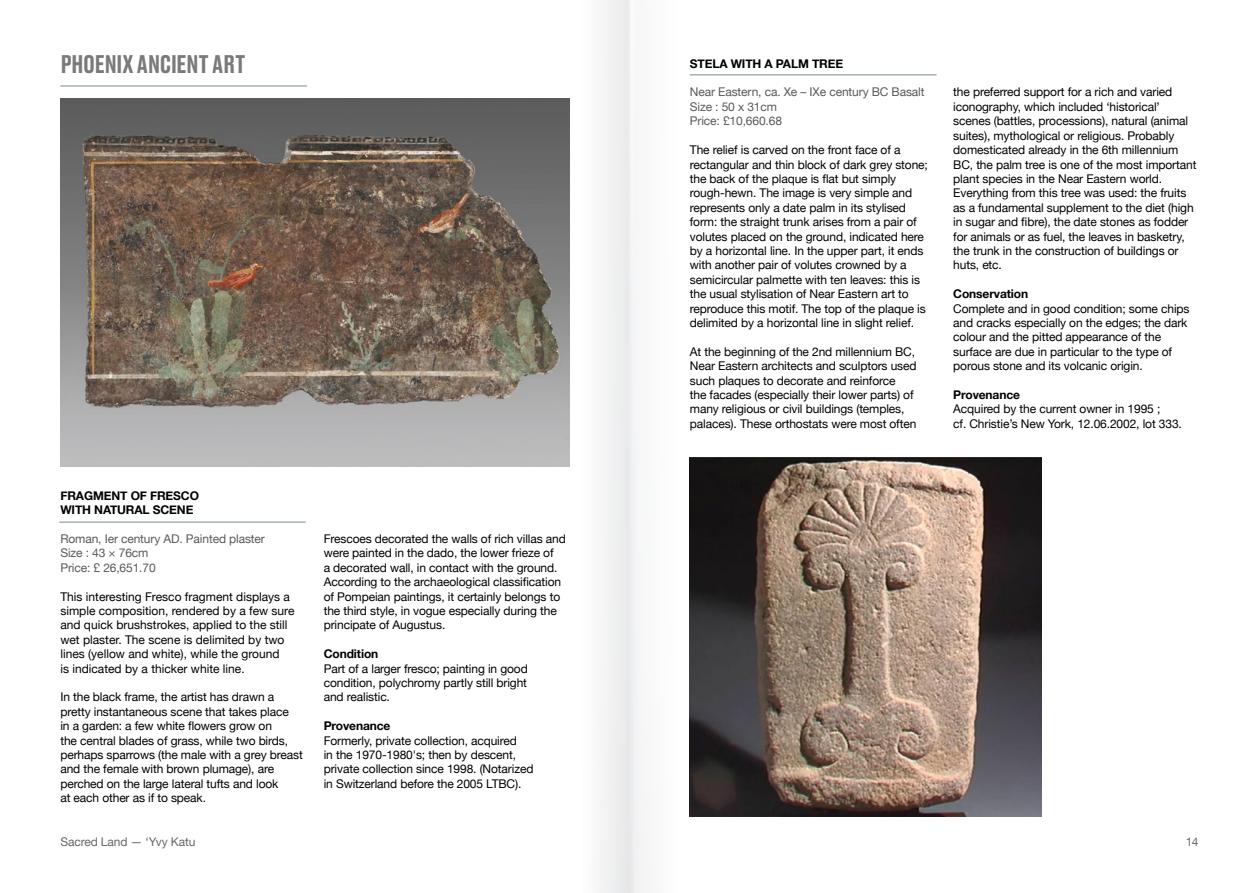
<style>
.page{position:relative;width:1259px;height:893px;background:#fff}
.page>*{position:absolute;margin:0;border:0;box-sizing:border-box;transform-origin:0 0}
.t1{font:500 24px "Druk Text Trial";letter-spacing:-.005em;color:#58595b}
.t2{font:12px/14.4px "Helvetica Neue";letter-spacing:-.01em;color:#000}
.t3{font:12px/14.4px "Helvetica Neue";letter-spacing:-.01em;color:#58595b}
.t4{font:700 12px/14.4px "Helvetica Neue";letter-spacing:-.01em;color:#000}
</style>
<div class="page">
<hr style="left:60px;top:86px;width:247px;height:1px;background:#768a90">
<hr style="left:59px;top:522px;width:247px;height:1px;background:#768a90">
<img style="left:60px;top:99px;width:509px;height:368px">
<hr style="left:690px;top:74px;width:246px;height:1px;background:#768a90">
<img style="left:690px;top:458px;width:351px;height:358px">
<h1 class="t1" style="left:60px;top:55px;width:186px">PHOENIX ANCIENT ART</h1>
<p class="t4" style="left:60px;top:489px;width:140px">FRAGMENT OF FRESCO<br>WITH NATURAL SCENE</p>
<p class="t3" style="left:60px;top:532px;width:206px">Roman, Ier century AD. Painted plaster<br>Size : 43 × 76cm<br>Price: £ 26,651.70</p>
<p class="t2" style="left:60px;top:590px;width:236px">This interesting Fresco fragment displays a simple composition, rendered by a few sure and quick brushstrokes, applied to the still wet plaster. The scene is delimited by two lines (yellow and white), while the ground<br>is indicated by a thicker white line.</p>
<p class="t2" style="left:60px;top:691px;width:244px">In the black frame, the artist has drawn a pretty instantaneous scene that takes place<br>in a garden: a few white flowers grow on<br>the central blades of grass, while two birds, perhaps sparrows (the male with a grey breast and the female with brown plumage), are perched on the large lateral tufts and look<br>at each other as if to speak.</p>
<p class="t2" style="left:324px;top:532px;width:244px">Frescoes decorated the walls of rich villas and were painted in the dado, the lower frieze of<br>a decorated wall, in contact with the ground.<br>According to the archaeological classification of Pompeian paintings, it certainly belongs to the third style, in vogue especially during the principate of Augustus.</p>
<p class="t4" style="left:324px;top:647px;width:56px">Condition</p>
<p class="t2" style="left:324px;top:662px;width:205px;text-align:justify">Part of a larger fresco; painting in good condition, polychromy partly still bright and realistic.</p>
<p class="t4" style="left:324px;top:719px;width:68px">Provenance</p>
<p class="t2" style="left:324px;top:734px;width:211px">Formerly, private collection, acquired<br>in the 1970-1980's; then by descent, private collection since 1998. (Notarized in Switzerland before the 2005 LTBC).</p>
<p class="t4" style="left:690px;top:57px;width:155px">STELA WITH A PALM TREE</p>
<p class="t3" style="left:690px;top:86px;width:236px">Near Eastern, ca. Xe – IXe century BC Basalt<br>Size : 50 x 31cm<br>Price: £10,660.68</p>
<p class="t2" style="left:690px;top:143px;width:239px">The relief is carved on the front face of a rectangular and thin block of dark grey stone; the back of the plaque is flat but simply rough-hewn. The image is very simple and represents only a date palm in its stylised form: the straight trunk arises from a pair of volutes placed on the ground, indicated here by a horizontal line. In the upper part, it ends with another pair of volutes crowned by a semicircular palmette with ten leaves: this is the usual stylisation of Near Eastern art to reproduce this motif. The top of the plaque is delimited by a horizontal line in slight relief.</p>
<p class="t2" style="left:690px;top:345px;width:228px">At the beginning of the 2nd millennium BC, Near Eastern architects and sculptors used such plaques to decorate and reinforce<br>the facades (especially their lower parts) of many religious or civil buildings (temples, palaces). These orthostats were most often</p>
<p class="t2" style="left:953px;top:86px;width:245px">the preferred support for a rich and varied iconography, which included ‘historical’ scenes (battles, processions), natural (animal suites), mythological or religious. Probably domesticated already in the 6th millennium BC, the palm tree is one of the most important plant species in the Near Eastern world.<br>Everything from this tree was used: the fruits as a fundamental supplement to the diet (high in sugar and fibre), the date stones as fodder for animals or as fuel, the leaves in basketry, the trunk in the construction of buildings or huts, etc.</p>
<p class="t4" style="left:953px;top:287px;width:76px">Conservation</p>
<p class="t2" style="left:953px;top:302px;width:238px">Complete and in good condition; some chips and cracks especially on the edges; the dark colour and the pitted appearance of the surface are due in particular to the type of porous stone and its volcanic origin.</p>
<p class="t4" style="left:953px;top:388px;width:68px">Provenance</p>
<p class="t2" style="left:953px;top:403px;width:230px">Acquired by the current owner in 1995 ;<br>cf. Christie’s New York, 12.06.2002, lot 333.</p>
<p class="t2" style="left:60px;top:835px;width:136px">Sacred Land — ‘Yvy Katu</p>
<p class="t2" style="left:1185px;top:835px;width:15px">14</p>
</div>
